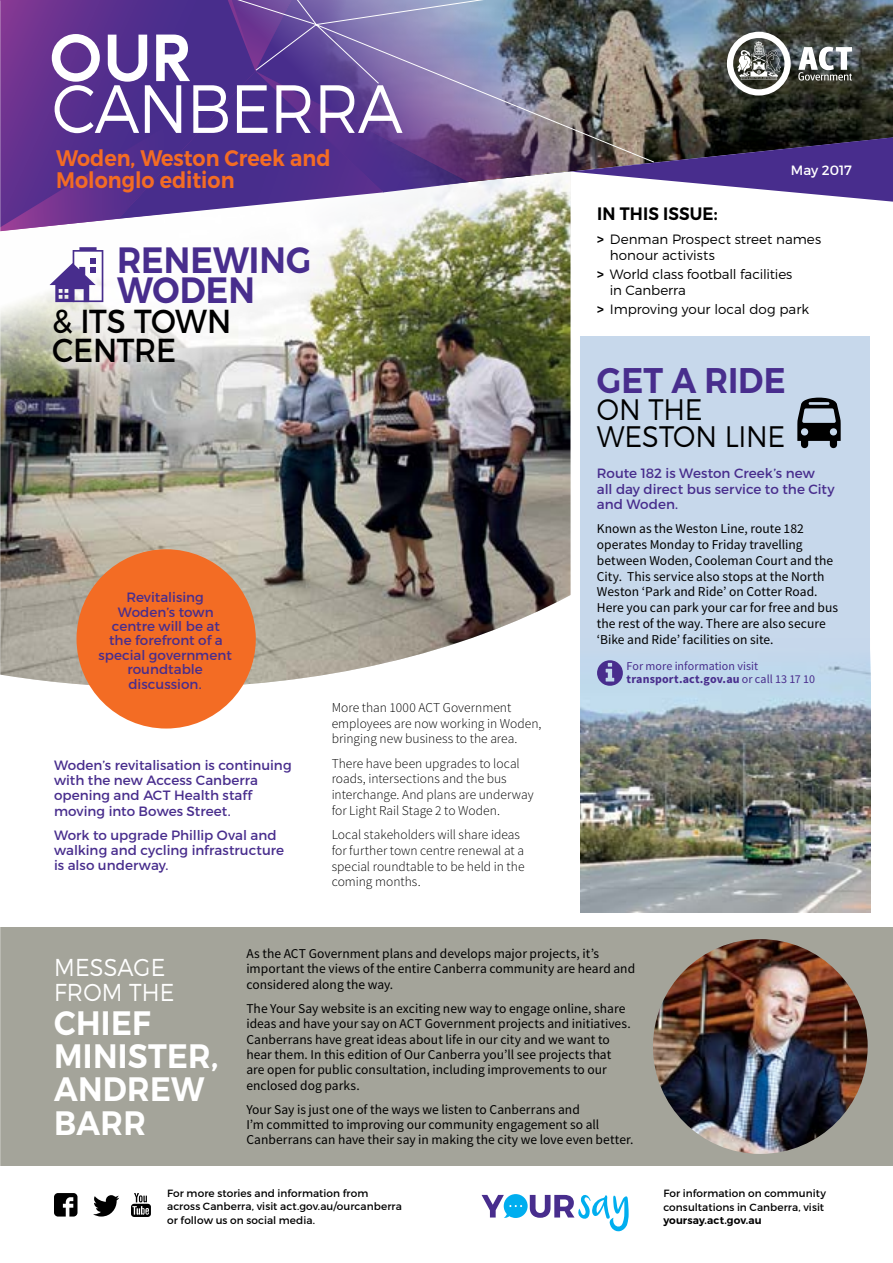
<style>
.page{position:relative;width:893px;height:1263px;background:#fff}
.page>*{position:absolute;margin:0;border:0;box-sizing:border-box;transform-origin:0 0}
.t1{font:300 68.1px "Montserrat";letter-spacing:-.02em;color:#fff;scale:.92 1}
.t2{font:600 36.6px/29.5px "Montserrat";letter-spacing:.005em;color:#482d8d;scale:.92 1}
.t3{font:600 35.7px "Montserrat";color:#482d8d;scale:.92 1}
.t4{font:600 33.9px/33.3px "Montserrat";letter-spacing:.01em;color:#fff;scale:.92 1}
.t5{font:33.3px/29.5px "Montserrat";letter-spacing:-.01em;color:#000;scale:.92 1}
.t6{font:300 29.7px/27px "Montserrat";letter-spacing:-.01em;color:#000;scale:.92 1}
.t7{font:300 24.45px/25px "Montserrat";letter-spacing:.01em;color:#fff;scale:.92 1}
.t8{font:600 22.5px/22.5px "Montserrat";color:#f36c24;scale:.92 1}
.t9{font:600 18px "Montserrat";letter-spacing:.01em;color:#000;scale:.92 1}
.t10{font:13.5px/15.5px "Source Sans Pro";color:#000}
.t11{font:13.5px/15.5px "Montserrat";color:#482d8d}
.t12{font:300 13.5px/15.8px "Source Sans Pro";color:#000}
.t13{font:300 13.5px/15.5px "Montserrat";color:#000}
.t14{font:13.5px "Montserrat";color:#fff}
.t15{font:12px/13.5px "Source Sans Pro";letter-spacing:.005em;color:#482d8d}
.t16{font:10.5px/13.5px "Montserrat";letter-spacing:.005em;color:#000}
.t17{font:600 10.5px "Montserrat";letter-spacing:.01em;color:#000}
.s1{font-weight:600}
.s2{font-weight:700}
</style>
<div class="page">
<img style="left:0;top:232px;width:570px;height:456px">
<div style="left:0;top:927px;width:893px;height:239px;background:#a4a49a"></div>
<img style="left:653px;top:939px;width:215px;height:215px;border-radius:107px">
<div style="left:11px;top:205px;width:339px;height:201px;background:#fff;opacity:.75"></div>
<img style="left:0;top:0;width:893px;height:232px">
<img style="left:313px;top:23px;width:342px;height:140px">
<div style="left:77px;top:549px;width:179px;height:179px;background:#f36c24;border-radius:50%"></div>
<svg style="left:93px;top:1195px;width:26px;height:21px"></svg>
<svg style="left:54px;top:1193px;width:23px;height:23px"></svg>
<svg style="left:131px;top:1193px;width:20px;height:24px"></svg>
<svg style="left:482px;top:1194px;width:147px;height:38px"></svg>
<div style="left:580px;top:336px;width:290px;height:576px;background:#c7d8eb"></div>
<img style="left:580px;top:663px;width:290px;height:249px">
<svg style="left:597px;top:660px;width:26px;height:26px"></svg>
<svg style="left:797px;top:398px;width:44px;height:50px"></svg>
<svg style="left:50px;top:247px;width:53px;height:55px"></svg>
<h1 class="t1" style="left:52px;top:67px;width:383px">CANBERRA</h1>
<h3 class="t8" style="left:56px;top:147px;width:300px">Woden, Weston Creek and<br>Molonglo edition</h3>
<h2 class="t2" style="left:117px;top:246px;width:212px">RENEWING<br>WODEN</h2>
<h3 class="t5" style="left:52px;top:306px;width:196px">&amp; ITS TOWN<br>CENTRE</h3>
<p class="t11" style="left:98px;top:590px;width:135px;line-height:14.4px;text-align:center">Revitalising<br>Woden’s town centre will be at the forefront of a special government roundtable discussion.</p>
<p class="t11" style="left:54px;top:757px;width:239px">Woden’s revitalisation is continuing with the new Access Canberra opening and ACT Health staff moving into Bowes Street.</p>
<p class="t11" style="left:54px;top:827px;width:232px">Work to upgrade Phillip Oval and walking and cycling infrastructure is also underway.</p>
<p class="t12" style="left:332px;top:699px;width:211px">More than 1000 ACT Government employees are now working in Woden, bringing new business to the area.</p>
<p class="t12" style="left:332px;top:755px;width:204px">There have been upgrades to local roads, intersections and the bus interchange. And plans are underway for Light Rail Stage 2 to Woden.</p>
<p class="t12" style="left:332px;top:827px;width:194px">Local stakeholders will share ideas for further town centre renewal at a special roundtable to be held in the coming months.</p>
<p class="t14" style="left:791px;top:162px;width:63px">May 2017</p>
<h3 class="t9" style="left:597px;top:203px;width:132px">IN THIS ISSUE:</h3>
<p class="t13" style="left:610px;top:231px;width:213px;text-indent:-13px"><span class="s1">&gt;</span> Denman Prospect street names honour activists</p>
<p class="t13" style="left:610px;top:266px;width:184px;text-indent:-13px"><span class="s1">&gt;</span> World class football facilities in Canberra</p>
<p class="t13" style="left:597px;top:301px;width:214px"><span class="s1">&gt;</span> Improving your local dog park</p>
<h3 class="t3" style="left:597px;top:358px;width:207px">GET A RIDE</h3>
<h3 class="t6" style="left:597px;top:395px;width:206px">ON THE<br>WESTON LINE</h3>
<p class="t11" style="left:597px;top:466px;width:239px">Route 182 is Weston Creek’s new<br>all day direct bus service to the City and Woden.</p>
<p class="t10" style="left:597px;top:521px;width:243px">Known as the Weston Line, route 182 operates Monday to Friday travelling between Woden, Cooleman Court and the City. This service also stops at the North Weston ‘Park and Ride’ on Cotter Road.<br>Here you can park your car for free and bus the rest of the way. There are also secure ‘Bike and Ride’ facilities on site.</p>
<p class="t15" style="left:627px;top:659px;width:190px">For more information visit <span class="s2">transport.act.gov.au</span> or call 13 17 10</p>
<h3 class="t7" style="left:54px;top:954px;width:132px">MESSAGE<br>FROM THE</h3>
<h3 class="t4" style="left:54px;top:1006px;width:180px">CHIEF<br>MINISTER,<br>ANDREW<br>BARR</h3>
<p class="t10" style="left:246px;top:946px;width:390px">As the ACT Government plans and develops major projects, it’s important the views of the entire Canberra community are heard and considered along the way.</p>
<p class="t10" style="left:246px;top:1000px;width:386px">The Your Say website is an exciting new way to engage online, share ideas and have your say on ACT Government projects and initiatives.<br>Canberrans have great ideas about life in our city and we want to hear them. In this edition of Our Canberra you’ll see projects that are open for public consultation, including improvements to our enclosed dog parks.</p>
<p class="t10" style="left:246px;top:1101px;width:389px">Your Say is just one of the ways we listen to Canberrans and<br>I’m committed to improving our community engagement so all<br>Canberrans can have their say in making the city we love even better.</p>
<p class="t16" style="left:167px;top:1186px;width:236px">For more stories and information from across Canberra, visit act.gov.au/ourcanberra or follow us on social media.</p>
<p class="t16" style="left:663px;top:1187px;width:164px">For information on community consultations in Canberra, visit</p>
<p class="t17" style="left:663px;top:1214px;width:100px">yoursay.act.gov.au</p>
</div>
